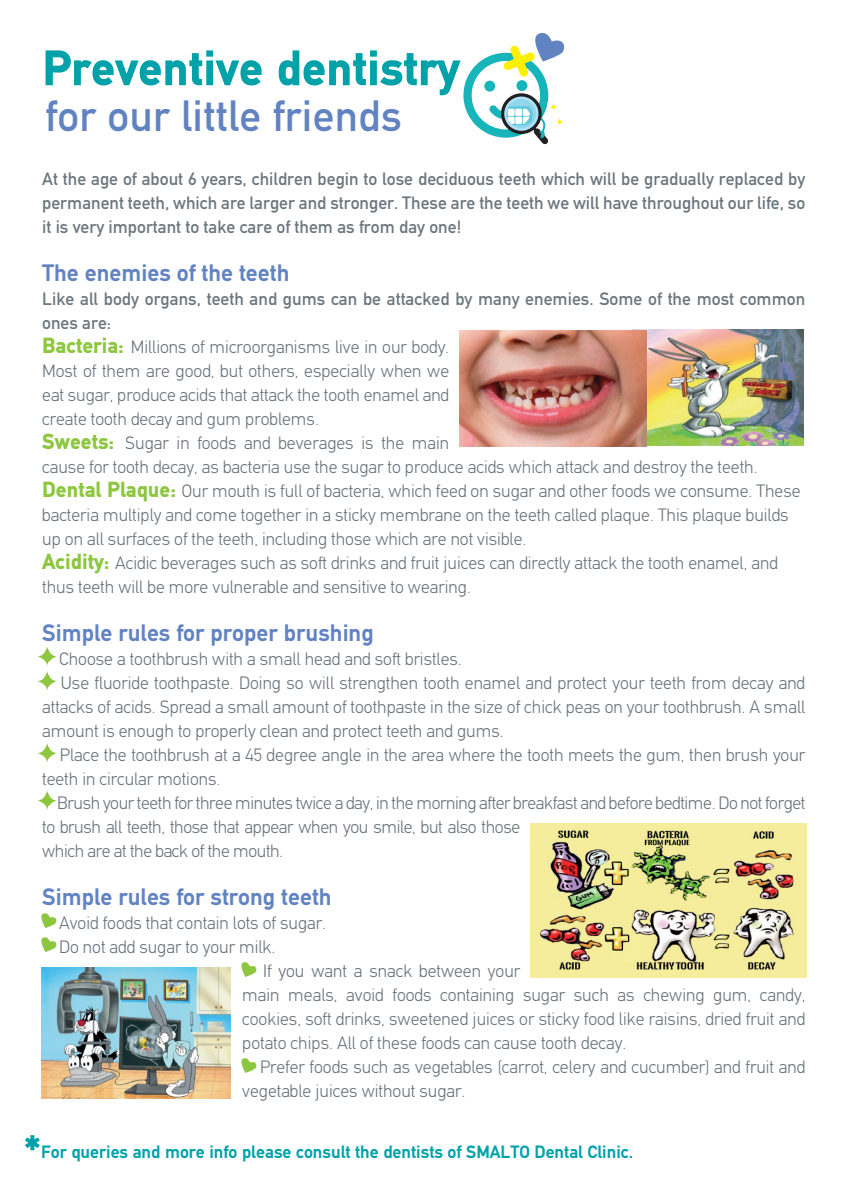
<style>
.page{position:relative;width:842px;height:1191px;background:#fff}
.page>*{position:absolute;margin:0;border:0;box-sizing:border-box;transform-origin:0 0}
.t1{font:900 50px "PF Din Text";color:#00a2aa}
.t2{font:700 50px "PF Din Text";color:#00a2aa}
.t3{font:500 44px "PF Din Text";letter-spacing:.005em;color:#6283c2}
.t4{font:700 24px "PF Din Text";color:#6283c2}
.t5{font:300 18px/24px "PF Din Text";color:#6c767d}
.t6{font:500 18px/24px "PF Din Text";color:#6c767d;text-align:justify}
.t7{font:300 18px/24px "PF Din Text";letter-spacing:-.02em;color:#6c767d}
.t8{font:700 18px "PF Din Text";color:#00a2aa}
.s1{font-weight:500}
.s2{font-weight:900;font-size:22px;color:#8dc63f}
</style>
<div class="page">
<svg style="left:41px;top:937px;width:16px;height:15px"></svg>
<svg style="left:41px;top:913px;width:16px;height:15px"></svg>
<svg style="left:463px;top:33px;width:102px;height:111px"></svg>
<div style="left:508px;top:109px;width:6px;height:7px;background:#fff;border-radius:2px"></div>
<svg style="left:508px;top:117px;width:6px;height:7px"></svg>
<svg style="left:556px;top:118px;width:7px;height:8px"></svg>
<svg style="left:550px;top:103px;width:7px;height:8px"></svg>
<svg style="left:37px;top:646px;width:20px;height:20px"></svg>
<svg style="left:37px;top:671px;width:20px;height:20px"></svg>
<svg style="left:37px;top:743px;width:20px;height:20px"></svg>
<svg style="left:37px;top:790px;width:20px;height:20px"></svg>
<img style="left:646px;top:330px;width:158px;height:116px">
<img style="left:460px;top:330px;width:186px;height:116px">
<img style="left:41px;top:967px;width:189px;height:132px">
<svg style="left:241px;top:1058px;width:16px;height:15px"></svg>
<svg style="left:241px;top:962px;width:16px;height:15px"></svg>
<img style="left:530px;top:823px;width:276px;height:154px">
<h1 class="t1" style="left:42px;top:38px;width:419px">Preventive dentistry</h1>
<h2 class="t3" style="left:45px;top:91px;width:358px">for our little friends</h2>
<p class="t6" style="left:42px;top:166px;width:765px">At the age of about 6 years, children begin to lose deciduous teeth which will be gradually replaced by permanent teeth, which are larger and stronger. These are the teeth we will have throughout our life, so it is very important to take care of them as from day one!</p>
<h3 class="t4" style="left:42px;top:258px;width:249px">The enemies of the teeth</h3>
<p class="t5" style="left:42px;top:286px;width:765px"><span class="s1">Like all body organs, teeth and gums can be attacked by many enemies. Some of the most common ones are:<br></span><span class="s2">Bacteria:</span> Millions of microorganisms live in our body.<br>Most of them are good, but others, especially when we<br>eat sugar, produce acids that attack the tooth enamel and<br>create tooth decay and gum problems.<br><span class="s2">Sweets:</span> Sugar in foods and beverages is the main<br>cause for tooth decay, as bacteria use the sugar to produce acids which attack and destroy the teeth.<br><span class="s2">Dental Plaque:</span> Our mouth is full of bacteria, which feed on sugar and other foods we consume. These bacteria multiply and come together in a sticky membrane on the teeth called plaque. This plaque builds up on all surfaces of the teeth, including those which are not visible.<br><span class="s2">Acidity:</span> Acidic beverages such as soft drinks and fruit juices can directly attack the tooth enamel, and thus teeth will be more vulnerable and sensitive to wearing.</p>
<h3 class="t4" style="left:42px;top:618px;width:333px">Simple rules for proper brushing</h3>
<p class="t5" style="left:42px;top:646px;width:421px"><span class="s2">•</span> Choose a toothbrush with a small head and soft bristles.</p>
<p class="t5" style="left:42px;top:670px;width:764px;text-align:justify"><span class="s2">•</span> Use fluoride toothpaste. Doing so will strengthen tooth enamel and protect your teeth from decay and attacks of acids. Spread a small amount of toothpaste in the size of chick peas on your toothbrush. A small amount is enough to properly clean and protect teeth and gums.</p>
<p class="t5" style="left:42px;top:742px;width:764px"><span class="s2">•</span> Place the toothbrush at a 45 degree angle in the area where the tooth meets the gum, then brush your teeth in circular motions.</p>
<p class="t7" style="left:42px;top:790px;width:765px"><span class="s2">•</span> Brush your teeth for three minutes twice a day, in the morning after breakfast and before bedtime. Do not forget to brush all teeth, those that appear when you smile, but also those<br>which are at the back of the mouth.</p>
<h3 class="t4" style="left:42px;top:882px;width:291px">Simple rules for strong teeth</h3>
<p class="t5" style="left:42px;top:910px;width:285px"><span class="s2">•</span> Avoid foods that contain lots of sugar.</p>
<p class="t5" style="left:42px;top:934px;width:235px"><span class="s2">•</span> Do not add sugar to your milk.</p>
<p class="t5" style="left:242px;top:958px;width:565px"><span class="s2">•</span> If you want a snack between your<br>main meals, avoid foods containing sugar such as chewing gum, candy, cookies, soft drinks, sweetened juices or sticky food like raisins, dried fruit and potato chips. All of these foods can cause tooth decay.</p>
<p class="t5" style="left:242px;top:1054px;width:565px"><span class="s2">•</span> Prefer foods such as vegetables (carrot, celery and cucumber) and fruit and vegetable juices without sugar.</p>
<h1 class="t2" style="left:23px;top:1123px;width:19px">*</h1>
<p class="t8" style="left:41px;top:1141px;width:593px">For queries and more info please consult the dentists of SMALTO Dental Clinic.</p>
</div>
